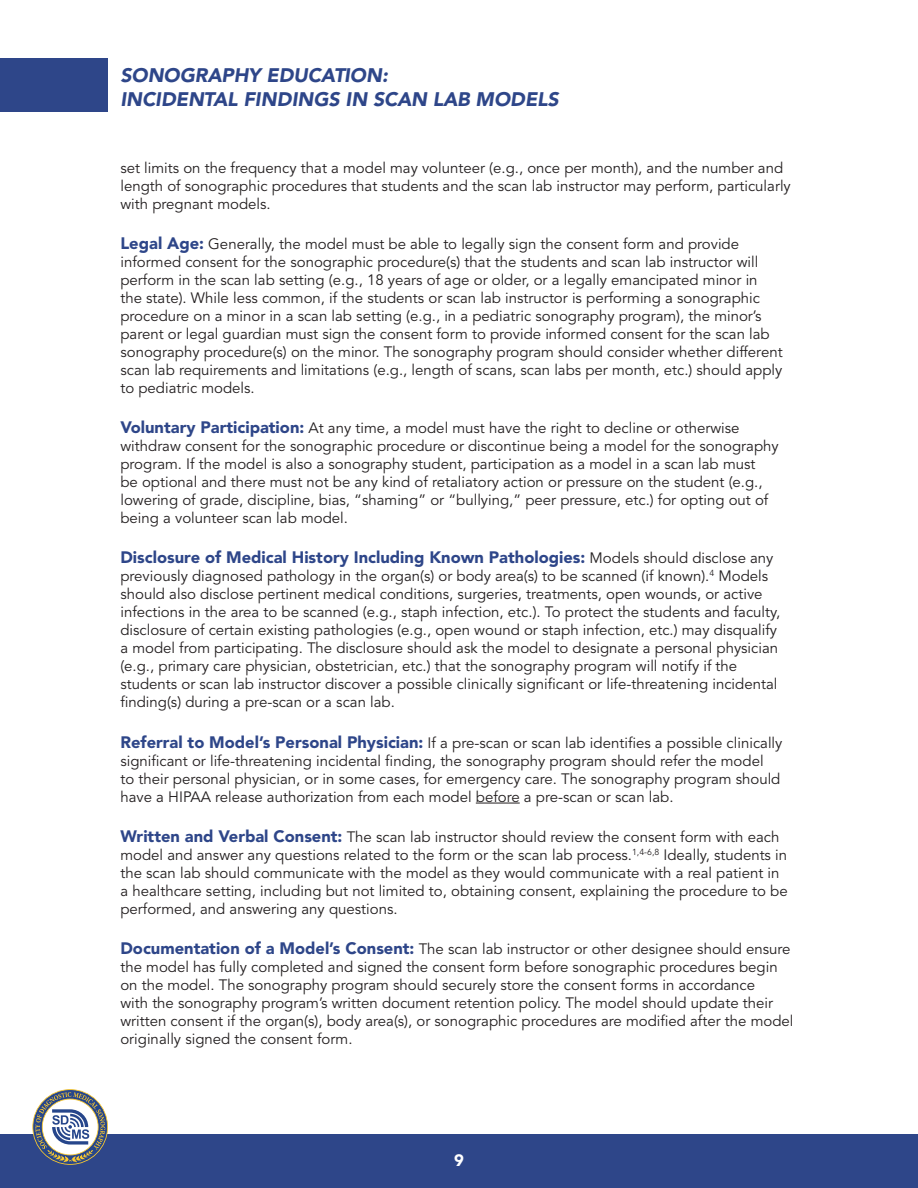
<style>
.page{position:relative;width:918px;height:1188px;background:#fff}
.page>*{position:absolute;margin:0;border:0;box-sizing:border-box;transform-origin:0 0}
.t1{font:italic 900 19.5px/23.4px "Avenir LT Std";letter-spacing:-.005em;color:#2e4689}
.t2{font:900 16.5px "Avenir LT Std";color:#2e4689}
.t3{font:900 16.5px "Avenir LT Std";color:#fff}
.t4{font:15px/18px "Avenir LT Std";color:#231f20}
.s1{font-weight:900;font-size:16.5px;color:#2e4689}
.s2{font-weight:400;font-size:15px;color:#231f20}
</style>
<div class="page">
<div style="left:0;top:1134px;width:918px;height:54px;background:#2e4689"></div>
<div style="left:0;top:58px;width:108px;height:54px;background:#2e4689"></div>
<svg style="left:32px;top:1089px;width:76px;height:76px"></svg>
<hr style="left:476px;top:803px;width:44px;height:1px;background:#231f20">
<h1 class="t1" style="left:120px;top:64px;width:440px">SONOGRAPHY EDUCATION:<br>INCIDENTAL FINDINGS IN SCAN LAB MODELS</h1>
<p class="t4" style="left:120px;top:160px;width:672px">set limits on the frequency that a model may volunteer (e.g., once per month), and the number and length of sonographic procedures that students and the scan lab instructor may perform, particularly with pregnant models.</p>
<p class="t4" style="left:120px;top:236px;width:664px"><span class="s1">Legal Age:</span> Generally, the model must be able to legally sign the consent form and provide informed consent for the sonographic procedure(s) that the students and scan lab instructor will perform in the scan lab setting (e.g., 18 years of age or older, or a legally emancipated minor in the state). While less common, if the students or scan lab instructor is performing a sonographic procedure on a minor in a scan lab setting (e.g., in a pediatric sonography program), the minor’s parent or legal guardian must sign the consent form to provide informed consent for the scan lab sonography procedure(s) on the minor. The sonography program should consider whether different scan lab requirements and limitations (e.g., length of scans, scan labs per month, etc.) should apply to pediatric models.</p>
<p class="t4" style="left:120px;top:420px;width:660px"><span class="s1">Voluntary Participation:</span> At any time, a model must have the right to decline or otherwise withdraw consent for the sonographic procedure or discontinue being a model for the sonography program. If the model is also a sonography student, participation as a model in a scan lab must<br>be optional and there must not be any kind of retaliatory action or pressure on the student (e.g., lowering of grade, discipline, bias, “shaming” or “bullying,” peer pressure, etc.) for opting out of being a volunteer scan lab model.</p>
<p class="t2" style="left:120px;top:548px;width:655px">Disclosure of Medical History Including Known Pathologies: <span class="s2">Models should disclose any</span></p>
<p class="t4" style="left:120px;top:568px;width:661px">previously diagnosed pathology in the organ(s) or body area(s) to be scanned (if known).<sup>4</sup> Models should also disclose pertinent medical conditions, surgeries, treatments, open wounds, or active infections in the area to be scanned (e.g., staph infection, etc.). To protect the students and faculty, disclosure of certain existing pathologies (e.g., open wound or staph infection, etc.) may disqualify a model from participating. The disclosure should ask the model to designate a personal physician (e.g., primary care physician, obstetrician, etc.) that the sonography program will notify if the students or scan lab instructor discover a possible clinically significant or life-threatening incidental finding(s) during a pre-scan or a scan lab.</p>
<p class="t4" style="left:120px;top:734px;width:664px"><span class="s1">Referral to Model’s Personal Physician:</span> If a pre-scan or scan lab identifies a possible clinically significant or life-threatening incidental finding, the sonography program should refer the model<br>to their personal physician, or in some cases, for emergency care. The sonography program should have a HIPAA release authorization from each model before a pre-scan or scan lab.</p>
<p class="t4" style="left:120px;top:828px;width:669px"><span class="s1">Written and Verbal Consent:</span> The scan lab instructor should review the consent form with each model and answer any questions related to the form or the scan lab process.<sup>1,4-6,8</sup> Ideally, students in the scan lab should communicate with the model as they would communicate with a real patient in a healthcare setting, including but not limited to, obtaining consent, explaining the procedure to be performed, and answering any questions.</p>
<p class="t4" style="left:120px;top:940px;width:675px"><span class="s1">Documentation of a Model’s Consent:</span> The scan lab instructor or other designee should ensure the model has fully completed and signed the consent form before sonographic procedures begin on the model. The sonography program should securely store the consent forms in accordance<br>with the sonography program’s written document retention policy. The model should update their written consent if the organ(s), body area(s), or sonographic procedures are modified after the model originally signed the consent form.</p>
<p class="t3" style="left:454px;top:1150px;width:11px">9</p>
</div>
